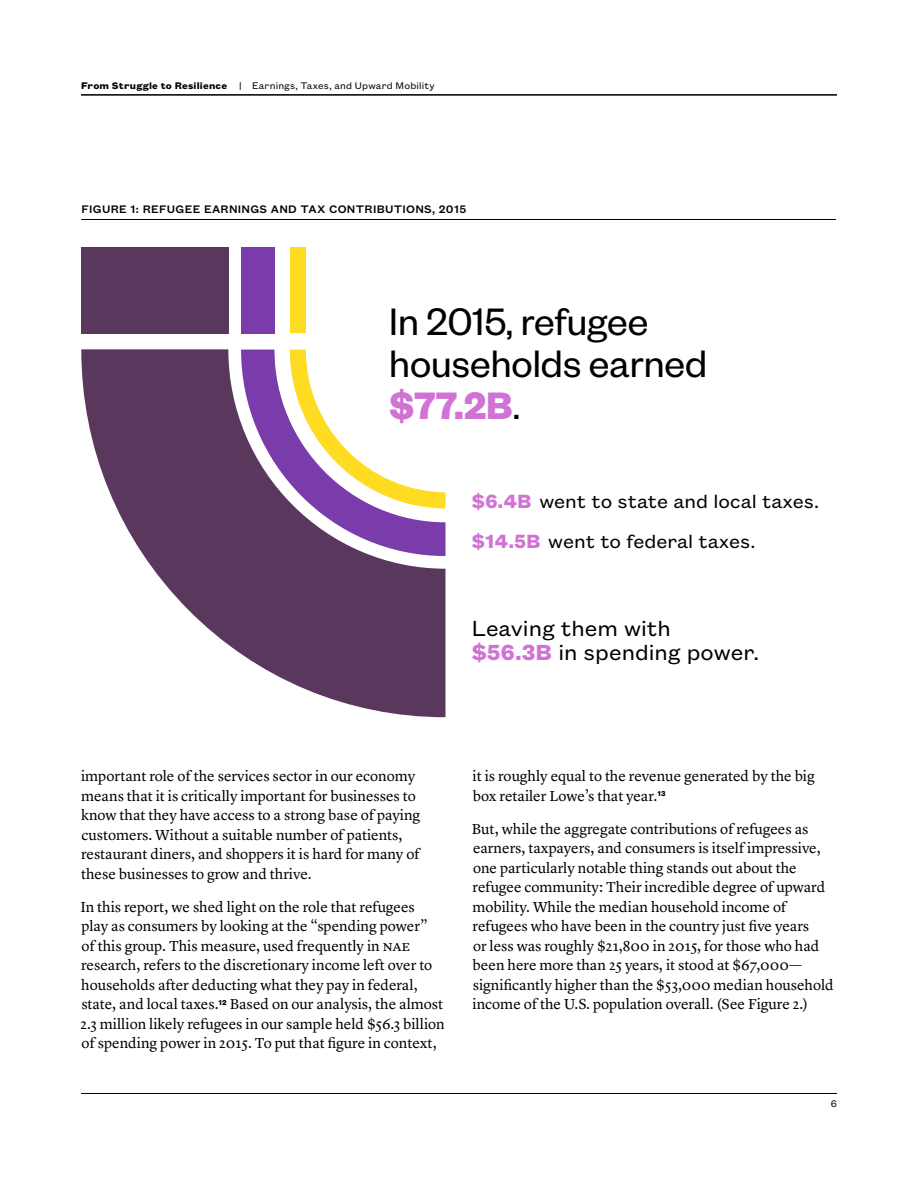
<style>
.page{position:relative;width:918px;height:1188px;background:#fff}
.page>*{position:absolute;margin:0;border:0;box-sizing:border-box;transform-origin:0 0}
.t1{font:42px/42px "Founders Grotesk";color:#000}
.t2{font:24px/24px "Founders Grotesk Text";color:#000}
.t3{font:21px "Founders Grotesk Text";color:#000}
.t4{font:15px/19.5px "Lyon Text";color:#000}
.t5{font:500 12px "Founders Grotesk Text";letter-spacing:.025em;color:#000}
.t6{font:10.5px "Founders Grotesk Text";letter-spacing:.015em;color:#000}
.s1{font-weight:700}
.s2{font-weight:700;color:#d173d4}
</style>
<div class="page">
<svg style="left:81px;top:349px;width:364px;height:368px;fill:#5a375c"></svg>
<svg style="left:241px;top:350px;width:205px;height:206px"></svg>
<div style="left:81px;top:234px;width:148px;height:100px;background:#5a375c"></div>
<div style="left:241px;top:234px;width:33px;height:100px;background:#7b3cab"></div>
<div style="left:290px;top:233px;width:16px;height:99px;background:#ffdb21"></div>
<div style="left:46px;top:140px;width:297px;height:107px;background:#fff"></div>
<hr style="left:81px;top:219px;width:755px;height:1px;background:#000">
<hr style="left:81px;top:94px;width:756px;height:1px;background:#000">
<hr style="left:81px;top:1093px;width:756px;height:1px;background:#000">
<p class="t6" style="left:81px;top:79px;width:355px"><span class="s1">From Struggle to Resilience</span> | Earnings, Taxes, and Upward Mobility</p>
<p class="t5" style="left:82px;top:200px;width:386px">FIGURE 1: REFUGEE EARNINGS AND TAX CONTRIBUTIONS, 2015</p>
<h1 class="t1" style="left:389px;top:299px;width:319px">In 2015, refugee households earned <span class="s2">$77.2B</span>.</h1>
<h3 class="t3" style="left:472px;top:487px;width:349px"><span class="s2">$6.4B</span> went to state and local taxes.</h3>
<h3 class="t3" style="left:472px;top:527px;width:285px"><span class="s2">$14.5B</span> went to federal taxes.</h3>
<h2 class="t2" style="left:472px;top:614px;width:289px">Leaving them with<br><span class="s2">$56.3B</span> in spending power.</h2>
<p class="t4" style="left:81px;top:765px;width:341px">important role of the services sector in our economy means that it is critically important for businesses to know that they have access to a strong base of paying customers. Without a suitable number of patients, restaurant diners, and shoppers it is hard for many of these businesses to grow and thrive.</p>
<p class="t4" style="left:80px;top:896px;width:366px">In this report, we shed light on the role that refugees play as consumers by looking at the “spending power”<br>of this group. This measure, used frequently in NAE research, refers to the discretionary income left over to households after deducting what they pay in federal, state, and local taxes.<sup>12</sup> Based on our analysis, the almost 2.3 million likely refugees in our sample held $56.3 billion of spending power in 2015. To put that figure in context,</p>
<p class="t4" style="left:473px;top:765px;width:344px">it is roughly equal to the revenue generated by the big box retailer Lowe’s that year.<sup>13</sup></p>
<p class="t4" style="left:472px;top:818px;width:363px">But, while the aggregate contributions of refugees as earners, taxpayers, and consumers is itself impressive, one particularly notable thing stands out about the refugee community: Their incredible degree of upward mobility. While the median household income of refugees who have been in the country just five years<br>or less was roughly $21,800 in 2015, for those who had been here more than 25 years, it stood at $67,000— significantly higher than the $53,000 median household income of the U.S. population overall. (See Figure 2.)</p>
<p class="t6" style="left:831px;top:1096px;width:8px">6</p>
</div>
